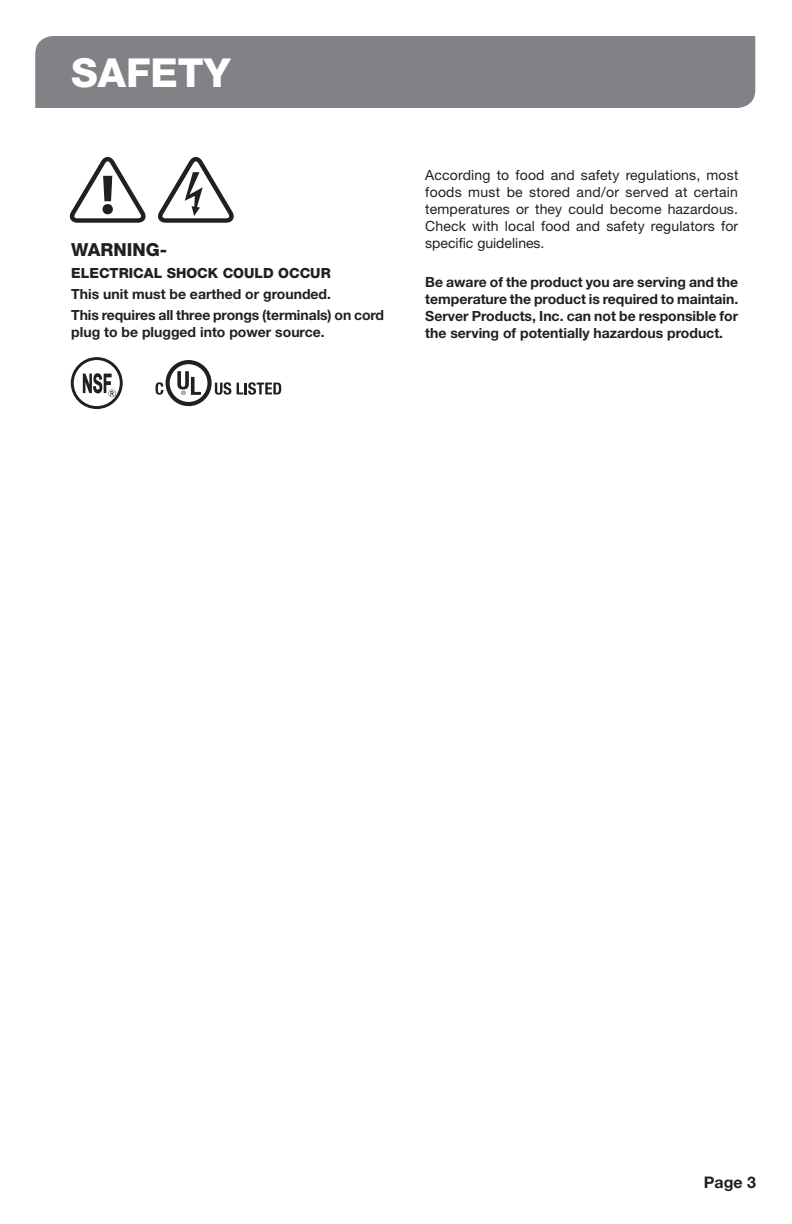
<style>
.page{position:relative;width:792px;height:1224px;background:#fff}
.page>*{position:absolute;margin:0;border:0;box-sizing:border-box;transform-origin:0 0}
.Heading_Large{font:800 40px "Helvetica Neue";color:#fff}
.Important{font:800 18px "Helvetica Neue";color:#231f20}
.t1{font:700 16px "Helvetica Neue";color:#231f20}
.Important_Paragraph{font:700 14px/17px "Helvetica Neue";color:#231f20}
.Body_Paragraph{font:14px/17px "Helvetica Neue";letter-spacing:.01em;color:#231f20;text-align:justify}
.Important-2{font:800 14px "Helvetica Neue";color:#231f20}
</style>
<div class="page">
<div style="left:35px;top:36px;width:720px;height:72px;background:#808285"></div>
<svg style="left:69px;top:157px;width:77px;height:66px"></svg>
<svg style="left:158px;top:157px;width:76px;height:66px"></svg>
<svg style="left:156px;top:382px;width:7px;height:13px"></svg>
<svg style="left:215px;top:382px;width:16px;height:13px"></svg>
<svg style="left:237px;top:382px;width:44px;height:13px"></svg>
<svg style="left:177px;top:371px;width:24px;height:24px"></svg>
<div style="left:166px;top:360px;width:46px;height:46px;border:4px solid #231f20;border-radius:50%"></div>
<svg style="left:71px;top:357px;width:52px;height:52px"></svg>
<p class="Heading_Large" style="left:71px;top:49px;width:161px">SAFETY</p>
<p class="Important" style="left:71px;top:239px;width:98px">WARNING-</p>
<p class="Important-2" style="left:71px;top:264px;width:261px">ELECTRICAL SHOCK COULD OCCUR</p>
<p class="Important_Paragraph" style="left:71px;top:285px;width:261px">This unit must be earthed or grounded.</p>
<p class="Important_Paragraph" style="left:71px;top:307px;width:314px">This requires all three prongs (terminals) on cord plug to be plugged into power source.</p>
<p class="Body_Paragraph" style="left:425px;top:167px;width:315px">According to food and safety regulations, most foods must be stored and/or served at certain temperatures or they could become hazardous.<br>Check with local food and safety regulators for specific guidelines.</p>
<p class="Important_Paragraph" style="left:425px;top:273px;width:315px;text-align:justify">Be aware of the product you are serving and the temperature the product is required to maintain.<br>Server Products, Inc. can not be responsible for the serving of potentially hazardous product.</p>
<p class="t1" style="left:704px;top:1172px;width:54px">Page 3</p>
</div>
